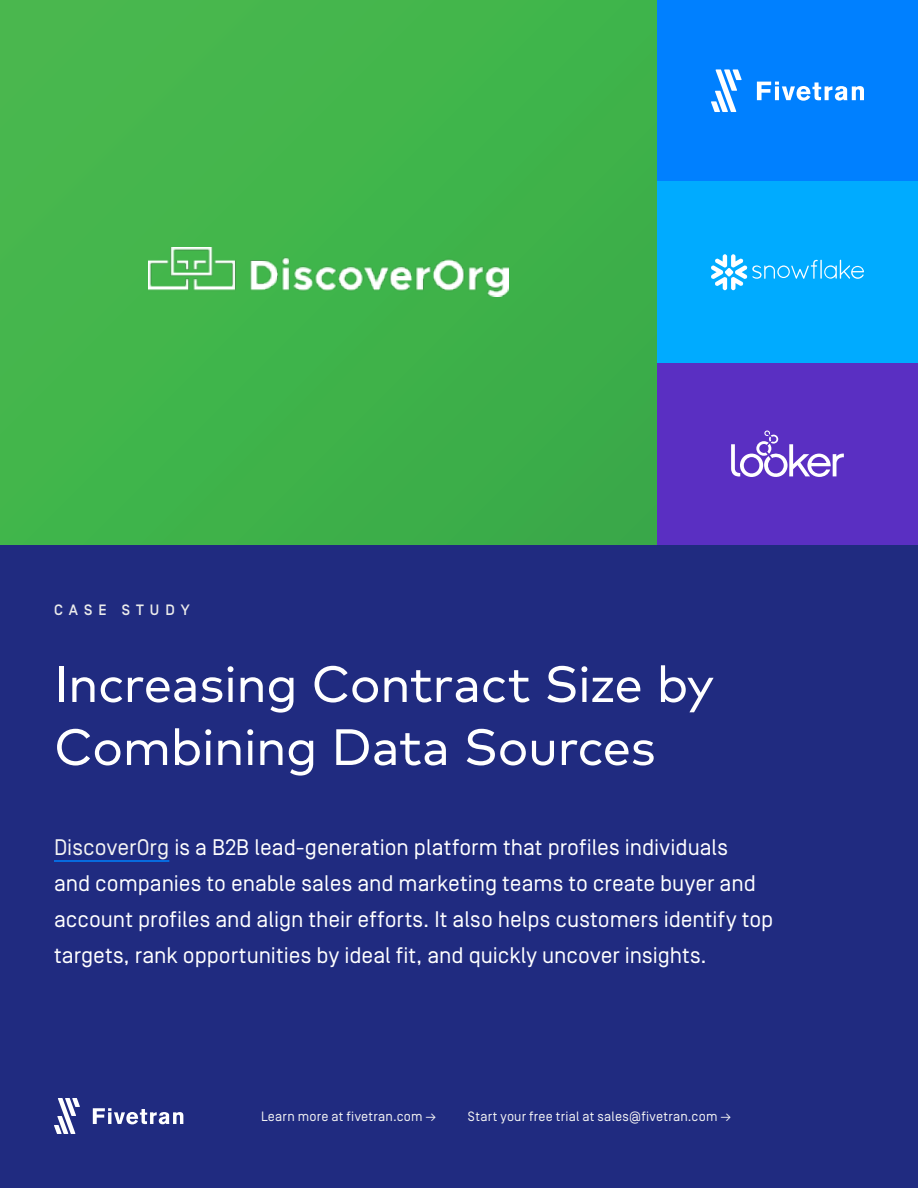
<style>
.page{position:relative;width:918px;height:1188px;background:#fff}
.page>*{position:absolute;margin:0;border:0;box-sizing:border-box;transform-origin:0 0}
.t1{font:51px/63px "FF Mark Pro";letter-spacing:-.015em;color:#fff}
.t2{font:22.5px/36px "Simplon Norm";color:#fff}
.t3{font:500 15px "Simplon Norm";letter-spacing:.4em;color:#ebebeb}
.t4{font:13.5px "Simplon Norm";letter-spacing:.02em;color:#f4f4f4}
.s1{color:#f4f4f4}
</style>
<div class="page">
<div style="left:0;top:544px;width:918px;height:644px;background:#202b80"></div>
<hr style="left:54px;top:860px;width:115px;height:2px;background:#0080ff">
<svg style="left:93px;top:1108px;width:90px;height:16px"></svg>
<svg style="left:54px;top:1098px;width:26px;height:36px"></svg>
<div style="left:657px;top:0;width:261px;height:182px;background:#0080ff"></div>
<div style="left:657px;top:182px;width:261px;height:181px;background:#00abff"></div>
<div style="left:657px;top:363px;width:261px;height:181px;background:#5a2fc2"></div>
<svg style="left:757px;top:82px;width:107px;height:19px"></svg>
<svg style="left:711px;top:69px;width:31px;height:43px"></svg>
<svg style="left:731px;top:430px;width:113px;height:47px"></svg>
<svg style="left:711px;top:254px;width:153px;height:36px"></svg>
<div style="left:0;top:0;width:657px;height:544px;background:#3fb54b"></div>
<img style="left:148px;top:248px;width:360px;height:49px">
<p class="t3" style="left:54px;top:601px;width:137px">CASE STUDY</p>
<h1 class="t1" style="left:54px;top:648px;width:661px">Increasing Contract Size by<br>Combining Data Sources</h1>
<p class="t2" style="left:54px;top:830px;width:721px"><span class="s1">DiscoverOrg</span> is a B2B lead-generation platform that profiles individuals<br>and companies to enable sales and marketing teams to create buyer and account profiles and align their efforts. It also helps customers identify top targets, rank opportunities by ideal fit, and quickly uncover insights.</p>
<p class="t4" style="left:261px;top:1109px;width:177px">Learn more at fivetran.com →</p>
<p class="t4" style="left:468px;top:1109px;width:265px">Start your free trial at sales@fivetran.com →</p>
</div>
